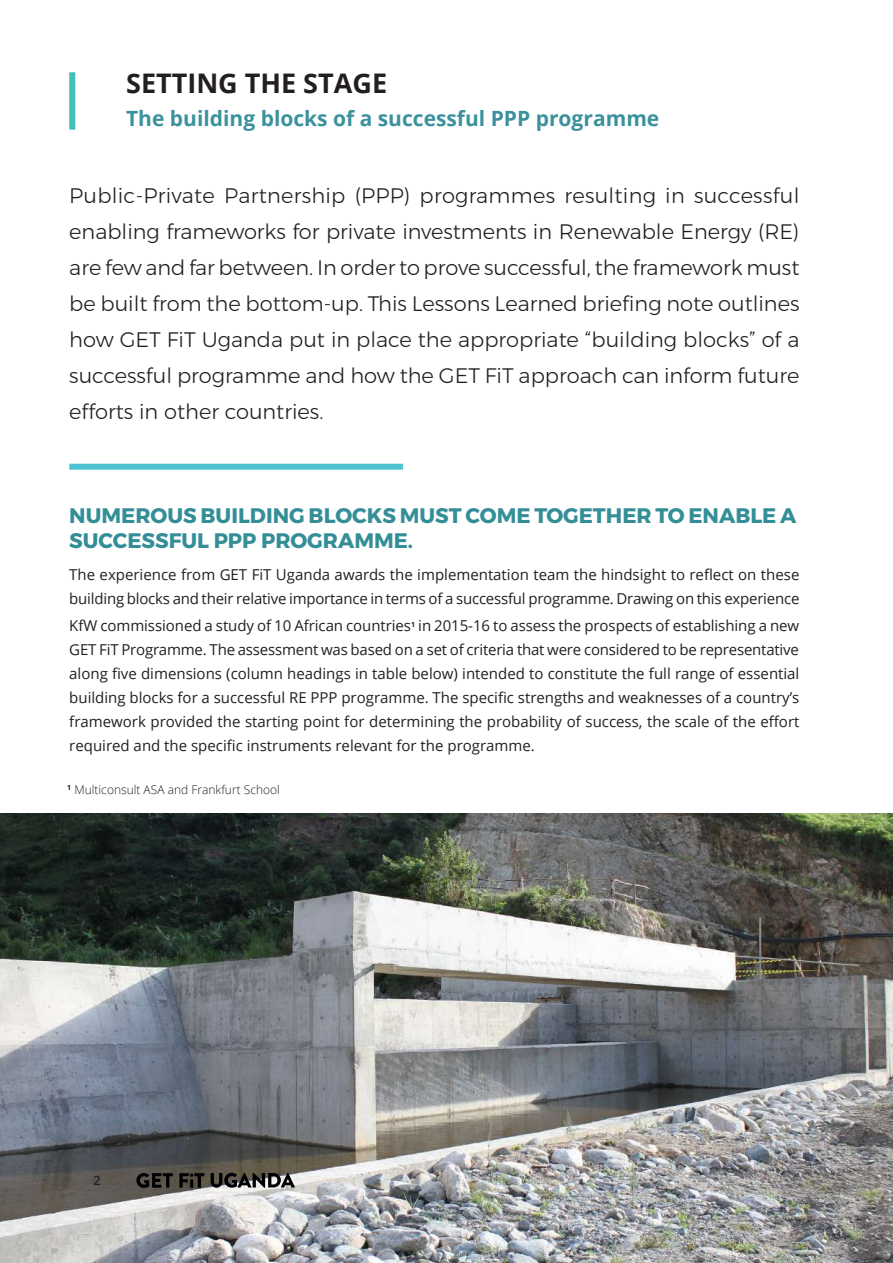
<style>
.page{position:relative;width:893px;height:1263px;background:#fff}
.page>*{position:absolute;margin:0;border:0;box-sizing:border-box;transform-origin:0 0}
.t1{font:700 27px "Open Sans";color:#231f20}
.t2{font:300 21px/36px "Montserrat";color:#231f20;text-align:justify}
.t3{font:700 21px/25.2px "Montserrat";color:#348e98}
.t4{font:700 21px "Open Sans";color:#3b929c}
.t5{font:15px/24px "Open Sans";color:#231f20}
.t6{font:600 12.75px "Open Sans";color:#231f20}
.t7{font:300 12px "Open Sans";color:#231f20}
</style>
<div class="page">
<div style="left:69px;top:464px;width:334px;height:6px;background:#4dc4d1"></div>
<div style="left:69px;top:72px;width:6px;height:58px;background:#44beb9"></div>
<img style="left:0;top:813px;width:893px;height:450px">
<svg style="left:136px;top:1173px;width:37px;height:15px"></svg>
<svg style="left:179px;top:1173px;width:25px;height:15px"></svg>
<svg style="left:211px;top:1173px;width:84px;height:15px"></svg>
<h1 class="t1" style="left:126px;top:64px;width:262px">SETTING THE STAGE</h1>
<h2 class="t4" style="left:126px;top:103px;width:535px">The building blocks of a successful PPP programme</h2>
<p class="t2" style="left:69px;top:177px;width:732px">Public-Private Partnership (PPP) programmes resulting in successful enabling frameworks for private investments in Renewable Energy (RE) are few and far between. In order to prove successful, the framework must be built from the bottom-up. This Lessons Learned briefing note outlines how GET FiT Uganda put in place the appropriate “building blocks” of a successful programme and how the GET FiT approach can inform future efforts in other countries.</p>
<h2 class="t3" style="left:69px;top:503px;width:729px">NUMEROUS BUILDING BLOCKS MUST COME TOGETHER TO ENABLE A<br>SUCCESSFUL PPP PROGRAMME.</h2>
<p class="t5" style="left:69px;top:562px;width:732px">The experience from GET FiT Uganda awards the implementation team the hindsight to reflect on these building blocks and their relative importance in terms of a successful programme. Drawing on this experience</p>
<p class="t5" style="left:69px;top:613px;width:732px;text-align:justify">KfW commissioned a study of 10 African countries<sup>1</sup> in 2015-16 to assess the prospects of establishing a new GET FiT Programme. The assessment was based on a set of criteria that were considered to be representative along five dimensions (column headings in table below) intended to constitute the full range of essential building blocks for a successful RE PPP programme. The specific strengths and weaknesses of a country’s framework provided the starting point for determining the probability of success, the scale of the effort required and the specific instruments relevant for the programme.</p>
<p class="t7" style="left:67px;top:782px;width:214px"><sup>1</sup> Multiconsult ASA and Frankfurt School</p>
<p class="t6" style="left:94px;top:1171px;width:9px">2</p>
</div>
